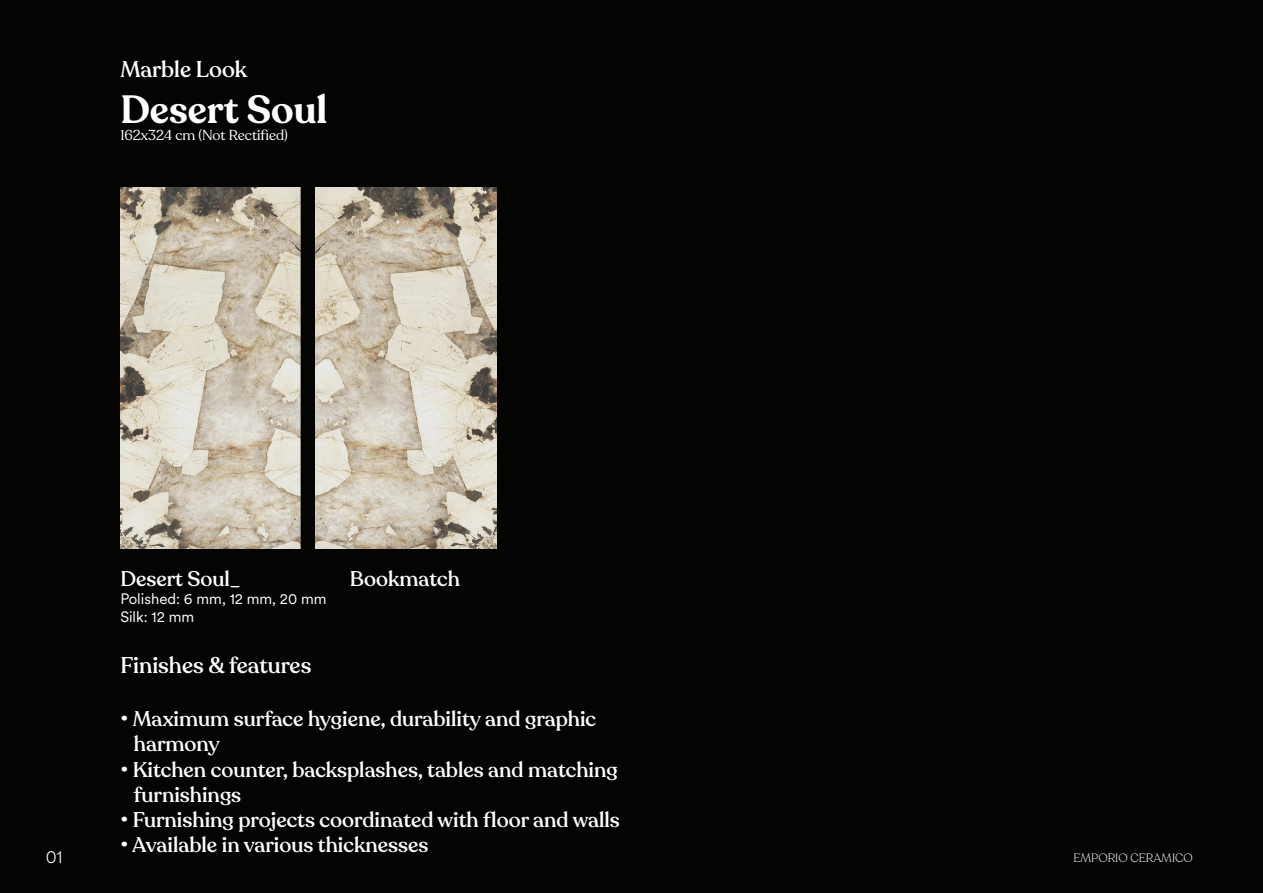
<style>
.page{position:relative;width:1263px;height:893px;background:#040503}
.page>*{position:absolute;margin:0;border:0;box-sizing:border-box;transform-origin:0 0}
.t1{font:600 39px "Recoleta";color:#fff}
.t2{font:500 22.5px "Recoleta";color:#fff}
.t3{font:500 21px "Recoleta";color:#fff}
.t4{font:300 18px "Circular XX";color:#fff}
.t5{font:15px "Circular XX";color:#fff}
.t6{font:14.25px "Recoleta";color:#fff}
.t7{font:300 12px "Recoleta";color:#fff}
</style>
<div class="page">
<img style="left:120px;top:187px;width:181px;height:361px">
<img style="left:316px;top:187px;width:180px;height:361px">
<p class="t2" style="left:120px;top:55px;width:128px">Marble Look</p>
<p class="t1" style="left:120px;top:85px;width:209px">Desert Soul</p>
<p class="t6" style="left:120px;top:127px;width:169px">162x324 cm (Not Rectified(</p>
<p class="t4" style="left:46px;top:845px;width:18px">01</p>
<p class="t3" style="left:120px;top:566px;width:121px">Desert Soul_</p>
<p class="t5" style="left:120px;top:589px;width:208px">Polished 6: mm 12, mm, 20 mm</p>
<p class="t5" style="left:120px;top:607px;width:75px">Silk 12: mm</p>
<p class="t3" style="left:350px;top:566px;width:112px">Bookmatch</p>
<p class="t2" style="left:120px;top:651px;width:193px">Finishes &amp; features</p>
<p class="t3" style="left:120px;top:706px;width:477px">• Maximum surface hygiene, durability and graphic</p>
<p class="t3" style="left:134px;top:731px;width:87px">harmony</p>
<p class="t3" style="left:120px;top:756px;width:499px">• Kitchen counter, backsplashes, tables and matching</p>
<p class="t3" style="left:134px;top:781px;width:109px">furnishings</p>
<p class="t3" style="left:120px;top:807px;width:501px">• Furnishing projects coordinated with floor and walls</p>
<p class="t3" style="left:120px;top:832px;width:309px">• Available in various thicknesses</p>
<p class="t7" style="left:1073px;top:850px;width:121px">EMPORIO CERAMICO</p>
</div>
